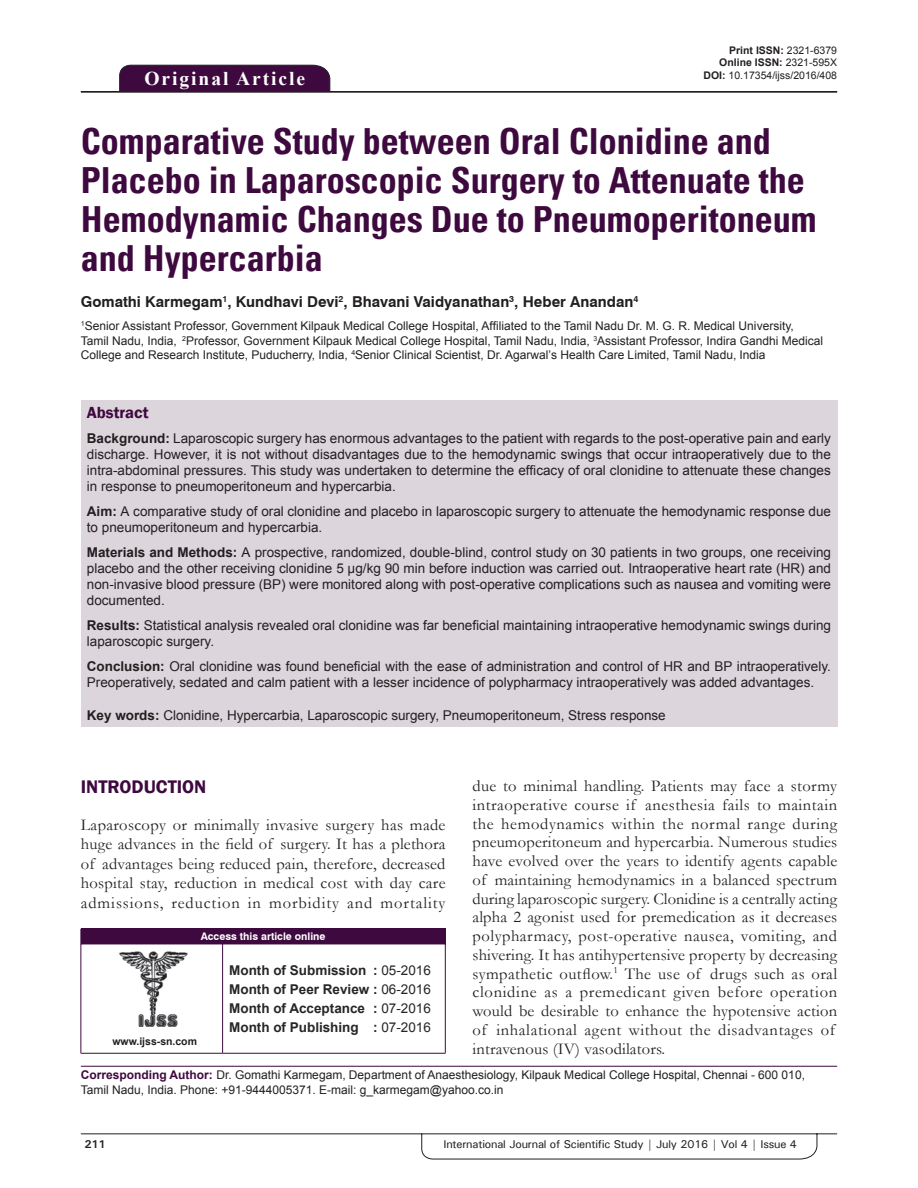
<style>
.page{position:relative;width:918px;height:1188px;background:#fff}
.page>*{position:absolute;margin:0;border:0;box-sizing:border-box;transform-origin:0 0}
.t1{font:700 condensed 36px/39px "Univers";color:#3e093f}
.t2{font:700 19.5px "Times New Roman";letter-spacing:.1em;color:#fff}
.t3{font:600 18.75px "Franklin Gothic";color:#3e093f}
.t4{font:16.5px/18.8px "Garamond";letter-spacing:.01em;color:#231f20}
.t5{font:600 16.5px "Franklin Gothic";color:#3e093f}
.t6{font:700 15px "Swiss 721 BT";color:#231f20}
.t7{font:13.5px/16.2px "Arial";color:#231f20}
.t8{font:700 13.5px/18.8px "Arial";color:#282526;text-align:justify}
.t9{font:12px/14.4px "Arial";color:#231f20}
.t10{font:500 11.25px "Univers";letter-spacing:-.015em;color:#231f20}
.t11{font:700 11.25px "Univers";color:#231f20}
.t12{font:10.5px/12.6px "Arial";color:#231f20;text-align:right}
.t13{font:700 10.5px "Swiss 721 BT";color:#fff}
.t14{font:700 10.5px "Arial";color:#231f20}
.s1{font-weight:700}
.s2{font-weight:400}
.s3{font-weight:700;color:#3e093f}
</style>
<div class="page">
<svg style="left:80px;top:1133px;width:758px;height:26px"></svg>
<div style="left:119px;top:65px;width:211px;height:26px;background:#3e093f"></div>
<hr style="left:81px;top:91px;width:756px;height:1px;background:#231f20">
<div style="left:81px;top:400px;width:756px;height:326px;background:#dcd5db"></div>
<img style="left:119px;top:951px;width:69px;height:76px">
<div style="left:81px;top:929px;width:364px;height:15px;background:#3e093f"></div>
<svg style="left:445px;top:929px;width:1px;height:15px"></svg>
<hr style="left:81px;top:944px;width:142px;height:1px;background:#3e093f">
<hr style="left:81px;top:944px;width:1px;height:109px;background:#3e093f">
<hr style="left:81px;top:1053px;width:142px;height:1px;background:#231f20">
<hr style="left:223px;top:944px;width:223px;height:1px;background:#3e093f">
<hr style="left:222px;top:944px;width:1px;height:109px;background:#3e093f">
<hr style="left:445px;top:944px;width:1px;height:109px;background:#3e093f">
<hr style="left:223px;top:1053px;width:223px;height:1px;background:#3e093f">
<hr style="left:81px;top:1066px;width:756px;height:1px;background:#3e093f">
<h2 class="t2" style="left:144px;top:67px;width:162px">Original Article</h2>
<p class="t12" style="left:704px;top:44px;width:135px"><span class="s1">Print ISSN:</span> 2321-6379<br><span class="s1">Online ISSN:</span> 2321-595X<br><span class="s1">DOI:</span> 10.17354/ijss/2016/408</p>
<h1 class="t1" style="left:81px;top:122px;width:737px">Comparative Study between Oral Clonidine and Placebo in Laparoscopic Surgery to Attenuate the Hemodynamic Changes Due to Pneumoperitoneum and Hypercarbia</h1>
<p class="t6" style="left:81px;top:293px;width:559px">Gomathi Karmegam<sup>1</sup>, Kundhavi Devi<sup>2</sup>, Bhavani Vaidyanathan<sup>3</sup>, Heber Anandan<sup>4</sup></p>
<p class="t9" style="left:81px;top:319px;width:744px"><sup>1</sup>Senior Assistant Professor, Government Kilpauk Medical College Hospital, Affiliated to the Tamil Nadu Dr. M. G. R. Medical University,<br>Tamil Nadu, India, <sup>2</sup>Professor, Government Kilpauk Medical College Hospital, Tamil Nadu, India, <sup>3</sup>Assistant Professor, Indira Gandhi Medical<br>College and Research Institute, Puducherry, India, <sup>4</sup>Senior Clinical Scientist, Dr. Agarwal’s Health Care Limited, Tamil Nadu, India</p>
<p class="t5" style="left:87px;top:403px;width:63px">Abstract</p>
<p class="t7" style="left:87px;top:430px;width:746px;text-align:justify"><span class="s1">Background:</span> Laparoscopic surgery has enormous advantages to the patient with regards to the post-operative pain and early discharge. However, it is not without disadvantages due to the hemodynamic swings that occur intraoperatively due to the intra-abdominal pressures. This study was undertaken to determine the efficacy of oral clonidine to attenuate these changes in response to pneumoperitoneum and hypercarbia.</p>
<p class="t7" style="left:87px;top:503px;width:746px"><span class="s1">Aim:</span> A comparative study of oral clonidine and placebo in laparoscopic surgery to attenuate the hemodynamic response due to pneumoperitoneum and hypercarbia.</p>
<p class="t7" style="left:87px;top:544px;width:746px;text-align:justify"><span class="s1">Materials and Methods:</span> A prospective, randomized, double-blind, control study on 30 patients in two groups, one receiving placebo and the other receiving clonidine 5 μg/kg 90 min before induction was carried out. Intraoperative heart rate (HR) and non-invasive blood pressure (BP) were monitored along with post-operative complications such as nausea and vomiting were documented.</p>
<p class="t7" style="left:87px;top:617px;width:746px"><span class="s1">Results:</span> Statistical analysis revealed oral clonidine was far beneficial maintaining intraoperative hemodynamic swings during laparoscopic surgery.</p>
<p class="t7" style="left:87px;top:658px;width:746px"><span class="s1">Conclusion:</span> Oral clonidine was found beneficial with the ease of administration and control of HR and BP intraoperatively.<br>Preoperatively, sedated and calm patient with a lesser incidence of polypharmacy intraoperatively was added advantages.</p>
<p class="t7" style="left:87px;top:708px;width:580px"><span class="s1">Key words:</span> Clonidine, Hypercarbia, Laparoscopic surgery, Pneumoperitoneum, Stress response</p>
<p class="t4" style="left:473px;top:777px;width:366px">due to minimal handling. Patients may face a stormy intraoperative course if anesthesia fails to maintain the hemodynamics within the normal range during pneumoperitoneum and hypercarbia. Numerous studies have evolved over the years to identify agents capable of maintaining hemodynamics in a balanced spectrum during laparoscopic surgery. Clonidine is a centrally acting alpha 2 agonist used for premedication as it decreases polypharmacy, post-operative nausea, vomiting, and shivering. It has antihypertensive property by decreasing sympathetic outflow.<sup>1</sup> The use of drugs such as oral clonidine as a premedicant given before operation would be desirable to enhance the hypotensive action of inhalational agent without the disadvantages of intravenous (IV) vasodilators.</p>
<h3 class="t3" style="left:81px;top:776px;width:127px">INTRODUCTION</h3>
<p class="t4" style="left:81px;top:815px;width:366px;line-height:19.4px;text-align:justify">Laparoscopy or minimally invasive surgery has made huge advances in the field of surgery. It has a plethora of advantages being reduced pain, therefore, decreased hospital stay, reduction in medical cost with day care admissions, reduction in morbidity and mortality</p>
<p class="t13" style="left:201px;top:930px;width:126px">Access this article online</p>
<p class="t8" style="left:229px;top:961px;width:203px">Month of Submission : <span class="s2">05-2016<br></span>Month of Peer Review : <span class="s2">06-2016<br></span>Month of Acceptance : <span class="s2">07-2016<br></span>Month of Publishing : <span class="s2">07-2016</span></p>
<p class="t9" style="left:81px;top:1068px;width:726px"><span class="s3">Corresponding Author:</span> Dr. Gomathi Karmegam, Department of Anaesthesiology, Kilpauk Medical College Hospital, Chennai - 600 010,<br>Tamil Nadu, India. Phone: +91-9444005371. E-mail: g_karmegam@yahoo.co.in</p>
<p class="t14" style="left:112px;top:1036px;width:86px">www.ijss-sn.com</p>
<p class="t11" style="left:84px;top:1137px;width:23px">211</p>
<p class="t10" style="left:443px;top:1137px;width:355px">International Journal of Scientific Study | July 2016 | Vol 4 | Issue 4</p>
</div>
